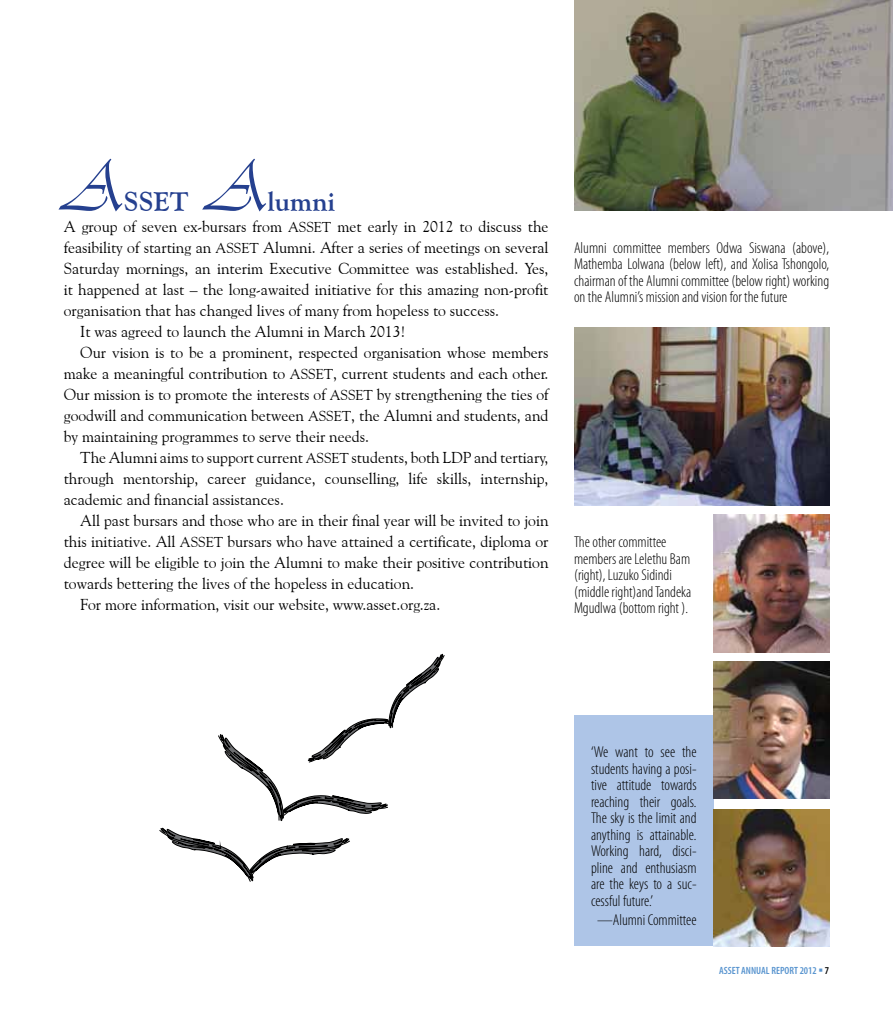
<style>
.page{position:relative;width:893px;height:1021px;background:#fff}
.page>*{position:absolute;margin:0;border:0;box-sizing:border-box;transform-origin:0 0}
.t1{font:72px "Vivaldii";color:#25408f}
.t2{font:700 27px "Goudy Old Style BT";letter-spacing:.01em;color:#25408f}
.t3{font:15.75px "Goudy Old Style BT";color:#000}
.t4{font:300 condensed 15.75px/16.5px "Myriad Pro";color:#000;text-align:justify}
.t5{font:600 condensed 10.5px "Myriad Pro";color:#5894cf}
.s1{font-size:14.25px}
.s2{color:#000}
</style>
<div class="page">
<img style="left:574px;top:0;width:319px;height:211px">
<img style="left:574px;top:327px;width:255px;height:178px">
<div style="left:574px;top:715px;width:140px;height:230px;background:#aec5e7"></div>
<img style="left:714px;top:661px;width:115px;height:137px">
<img style="left:714px;top:514px;width:115px;height:138px">
<img style="left:714px;top:809px;width:115px;height:137px">
<svg style="left:159px;top:653px;width:285px;height:228px"></svg>
<h1 class="t1" style="left:64px;top:146px;width:61px">A</h1>
<h2 class="t2" style="left:124px;top:185px;width:66px">SSET</h2>
<h1 class="t1" style="left:207px;top:146px;width:61px">A</h1>
<h2 class="t2" style="left:267px;top:185px;width:69px">lumni</h2>
<p class="t3" style="left:64px;top:217px;width:486px">A group of seven ex-bursars from <span class="s1">ASSET</span> met early in 2012 to discuss the</p>
<p class="t3" style="left:64px;top:238px;width:486px">feasibility of starting an <span class="s1">ASSET</span> Alumni. After a series of meetings on several</p>
<p class="t3" style="left:64px;top:259px;width:486px">Saturday mornings, an interim Executive Committee was established. Yes,</p>
<p class="t3" style="left:64px;top:280px;width:486px">it happened at last – the long-awaited initiative for this amazing non-profit</p>
<p class="t3" style="left:64px;top:301px;width:437px">organisation that has changed lives of many from hopeless to success.</p>
<p class="t3" style="left:80px;top:322px;width:327px">It was agreed to launch the Alumni in March 2013!</p>
<p class="t3" style="left:80px;top:343px;width:470px">Our vision is to be a prominent, respected organisation whose members</p>
<p class="t3" style="left:64px;top:364px;width:486px">make a meaningful contribution to <span class="s1">ASSET</span>, current students and each other.</p>
<p class="t3" style="left:64px;top:385px;width:486px">Our mission is to promote the interests of <span class="s1">ASSET</span> by strengthening the ties of</p>
<p class="t3" style="left:64px;top:406px;width:486px">goodwill and communication between <span class="s1">ASSET</span>, the Alumni and students, and</p>
<p class="t3" style="left:64px;top:427px;width:307px">by maintaining programmes to serve their needs.</p>
<p class="t3" style="left:80px;top:448px;width:470px">The Alumni aims to support current <span class="s1">ASSET</span> students, both LDP and tertiary,</p>
<p class="t3" style="left:64px;top:469px;width:486px">through mentorship, career guidance, counselling, life skills, internship,</p>
<p class="t3" style="left:64px;top:490px;width:222px">academic and financial assistances.</p>
<p class="t3" style="left:80px;top:511px;width:470px">All past bursars and those who are in their final year will be invited to join</p>
<p class="t3" style="left:64px;top:532px;width:486px">this initiative. All <span class="s1">ASSET</span> bursars who have attained a certificate, diploma or</p>
<p class="t3" style="left:64px;top:553px;width:486px">degree will be eligible to join the Alumni to make their positive contribution</p>
<p class="t3" style="left:64px;top:574px;width:352px">towards bettering the lives of the hopeless in education.</p>
<p class="t3" style="left:80px;top:595px;width:361px">For more information, visit our website, www.asset.org.za.</p>
<p class="t4" style="left:574px;top:239px;width:257px">Alumni committee members Odwa Siswana (above), Mathemba Lolwana (below left), and Xolisa Tshongolo, chairman of the Alumni committee (below right) working on the Alumni’s mission and vision for the future</p>
<p class="t4" style="left:574px;top:533px;width:119px;text-align:left">The other committee members are Lelethu Bam (right), Luzuko Sidindi (middle right)and Tandeka<br>Mgudlwa (bottom right ).</p>
<p class="t4" style="left:591px;top:743px;width:107px">‘We want to see the students having a posi&shy;tive attitude towards reaching their goals.<br>The sky is the limit and anything is attainable.<br>Working hard, disci&shy;pline and enthusiasm are the keys to a suc&shy;cessful future.’</p>
<p class="t4" style="left:597px;top:911px;width:101px">—Alumni Committee</p>
<p class="t5" style="left:719px;top:963px;width:112px">ASSET ANNUAL REPORT 2012 ▪ <span class="s2">7</span></p>
</div>
